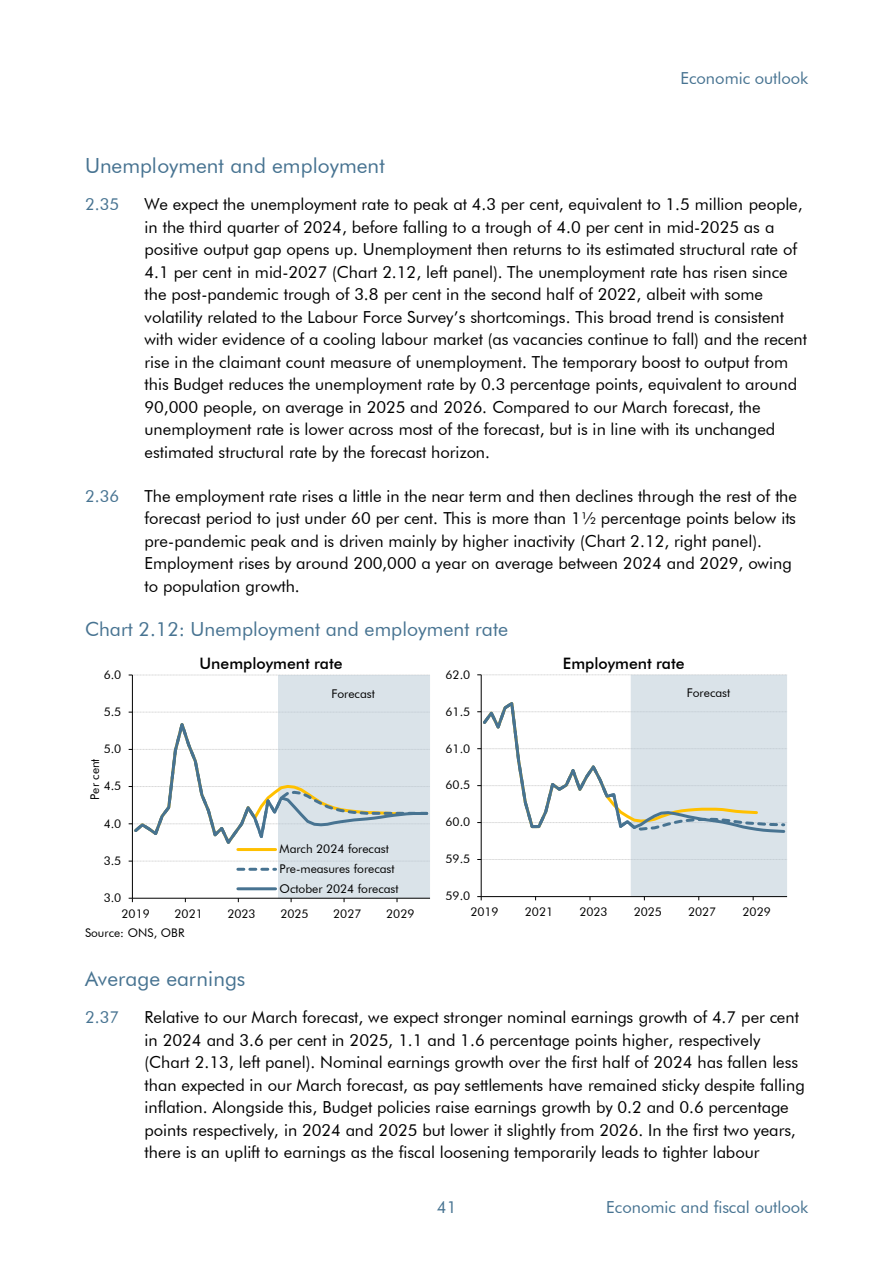
<style>
.page{position:relative;width:893px;height:1263px;background:#fff}
.page>*{position:absolute;margin:0;border:0;box-sizing:border-box;transform-origin:0 0}
.t1{font:20.85px "Futura BT";color:#477391}
.t2{font:19.5px "Futura BT";letter-spacing:.005em;color:#477391}
.t3{font:16.5px/22.5px "Futura BT";letter-spacing:-.005em;color:#000}
.t4{font:16.5px "Futura BT";letter-spacing:-.005em;color:#477391}
.t5{font:500 15.75px "Futura BT";color:#000}
.t6{font:12px/19.6px "Futura BT";letter-spacing:-.005em;color:#000}
.t7{font:11.85px "Futura BT";letter-spacing:.01em;color:#000}
</style>
<div class="page">
<svg style="left:129px;top:675px;width:301px;height:227px"></svg>
<hr style="left:238px;top:887px;width:38px;height:3px;background:#477391">
<svg style="left:477px;top:675px;width:310px;height:225px"></svg>
<p class="t4" style="left:680px;top:68px;width:129px">Economic outlook</p>
<h3 class="t1" style="left:85px;top:153px;width:301px">Unemployment and employment</h3>
<p class="t4" style="left:85px;top:194px;width:36px">2.35</p>
<p class="t3" style="left:144px;top:193px;width:664px">We expect the unemployment rate to peak at 4.3 per cent, equivalent to 1.5 million people, in the third quarter of 2024, before falling to a trough of 4.0 per cent in mid-2025 as a positive output gap opens up. Unemployment then returns to its estimated structural rate of 4.1 per cent in mid-2027 (Chart 2.12, left panel). The unemployment rate has risen since the post-pandemic trough of 3.8 per cent in the second half of 2022, albeit with some volatility related to the Labour Force Survey’s shortcomings. This broad trend is consistent with wider evidence of a cooling labour market (as vacancies continue to fall) and the recent rise in the claimant count measure of unemployment. The temporary boost to output from this Budget reduces the unemployment rate by 0.3 percentage points, equivalent to around 90,000 people, on average in 2025 and 2026. Compared to our March forecast, the unemployment rate is lower across most of the forecast, but is in line with its unchanged estimated structural rate by the forecast horizon.</p>
<p class="t4" style="left:85px;top:486px;width:36px">2.36</p>
<p class="t3" style="left:144px;top:484px;width:654px">The employment rate rises a little in the near term and then declines through the rest of the forecast period to just under 60 per cent. This is more than 1½ percentage points below its pre-pandemic peak and is driven mainly by higher inactivity (Chart 2.12, right panel).<br>Employment rises by around 200,000 a year on average between 2024 and 2029, owing to population growth.</p>
<p class="t2" style="left:85px;top:617px;width:425px">Chart 2.12: Unemployment and employment rate</p>
<p class="t6" style="left:104px;top:664px;width:19px">6.0</p>
<p class="t5" style="left:200px;top:653px;width:144px">Unemployment rate</p>
<p class="t6" style="left:445px;top:664px;width:26px">62.0</p>
<p class="t5" style="left:563px;top:654px;width:123px">Employment rate</p>
<p class="t6" style="left:331px;top:684px;width:45px">Forecast</p>
<p class="t6" style="left:687px;top:682px;width:45px">Forecast</p>
<p class="t6" style="left:104px;top:702px;width:19px">5.5</p>
<p class="t6" style="left:445px;top:701px;width:26px">61.5</p>
<p class="t6" style="left:104px;top:739px;width:19px">5.0</p>
<p class="t6" style="left:445px;top:738px;width:26px">61.0</p>
<p class="t6" style="left:85px;top:800px;width:43px;rotate:-90deg">Per cent</p>
<p class="t6" style="left:104px;top:776px;width:19px">4.5</p>
<p class="t6" style="left:445px;top:775px;width:26px">60.5</p>
<p class="t6" style="left:104px;top:813px;width:19px">4.0</p>
<p class="t6" style="left:445px;top:812px;width:26px">60.0</p>
<p class="t6" style="left:104px;top:851px;width:19px">3.5</p>
<p class="t6" style="left:104px;top:888px;width:19px">3.0</p>
<p class="t6" style="left:280px;top:839px;width:120px">March 2024 forecast<br>Pre-measures forecast<br>October 2024 forecast</p>
<p class="t6" style="left:445px;top:849px;width:26px">59.5</p>
<p class="t6" style="left:445px;top:886px;width:26px">59.0</p>
<p class="t6" style="left:122px;top:903px;width:30px">2019</p>
<p class="t6" style="left:174px;top:903px;width:30px">2021</p>
<p class="t6" style="left:227px;top:903px;width:30px">2023</p>
<p class="t6" style="left:280px;top:903px;width:30px">2025</p>
<p class="t6" style="left:333px;top:903px;width:30px">2027</p>
<p class="t6" style="left:386px;top:903px;width:30px">2029</p>
<p class="t6" style="left:470px;top:902px;width:30px">2019</p>
<p class="t6" style="left:525px;top:902px;width:30px">2021</p>
<p class="t6" style="left:579px;top:902px;width:30px">2023</p>
<p class="t6" style="left:634px;top:902px;width:30px">2025</p>
<p class="t6" style="left:688px;top:902px;width:30px">2027</p>
<p class="t6" style="left:742px;top:902px;width:30px">2029</p>
<p class="t7" style="left:85px;top:926px;width:101px">Source: ONS, OBR</p>
<h3 class="t1" style="left:85px;top:966px;width:162px">Average earnings</h3>
<p class="t4" style="left:85px;top:1007px;width:36px">2.37</p>
<p class="t3" style="left:144px;top:1006px;width:662px">Relative to our March forecast, we expect stronger nominal earnings growth of 4.7 per cent in 2024 and 3.6 per cent in 2025, 1.1 and 1.6 percentage points higher, respectively (Chart 2.13, left panel). Nominal earnings growth over the first half of 2024 has fallen less than expected in our March forecast, as pay settlements have remained sticky despite falling inflation. Alongside this, Budget policies raise earnings growth by 0.2 and 0.6 percentage points respectively, in 2024 and 2025 but lower it slightly from 2026. In the first two years, there is an uplift to earnings as the fiscal loosening temporarily leads to tighter labour</p>
<p class="t4" style="left:437px;top:1197px;width:21px">41</p>
<p class="t4" style="left:606px;top:1197px;width:204px">Economic and fiscal outlook</p>
</div>
